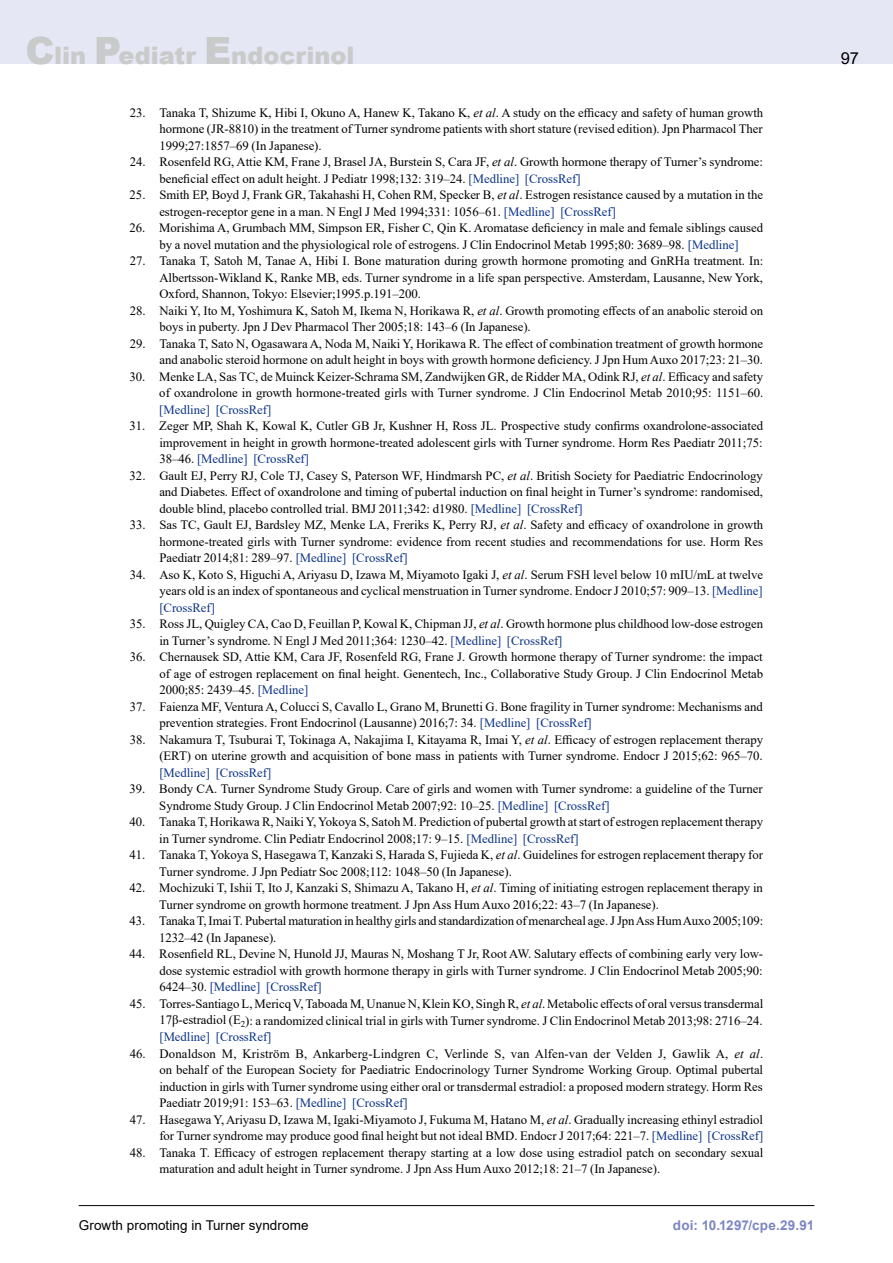
<style>
.page{position:relative;width:893px;height:1263px;background:#fff}
.page>*{position:absolute;margin:0;border:0;box-sizing:border-box;transform-origin:0 0}
.t1{font:900 24px "Arial";color:#c9caca}
.t2{font:16.5px "Arial";color:#000}
.t3{font:13.5px "Arial";letter-spacing:.01em;color:#000}
.t4{font:700 13.5px "Arial";letter-spacing:.015em;color:#7c86c1}
.t5{font:12.75px/16.5px "Times New Roman";letter-spacing:-.005em;color:#000}
.t6{font:12.75px "Times New Roman";letter-spacing:-.005em;color:#0c3388}
.s1{font-size:37.5px}
.s2{font-style:italic}
.s3{color:#0c3388}
</style>
<div class="page">
<div style="left:0;top:0;width:893px;height:64px;background:#e6e7f4"></div>
<hr style="left:79px;top:1205px;width:735px;height:1px;background:#000">
<h1 class="t1" style="left:26px;top:38px;width:330px"><span class="s1">C</span>lin <span class="s1">P</span>ediatr <span class="s1">E</span>ndocrinol</h1>
<p class="t5" style="left:159px;top:104px;width:605px;text-align:justify;text-indent:-30px">23. Tanaka T, Shizume K, Hibi I, Okuno A, Hanew K, Takano K, <span class="s2">et al</span>. A study on the efficacy and safety of human growth hormone (JR-8810) in the treatment of Turner syndrome patients with short stature (revised edition). Jpn Pharmacol Ther 1999;27:1857–69 (In Japanese).</p>
<p class="t5" style="left:159px;top:153px;width:605px;text-indent:-30px">24. Rosenfeld RG, Attie KM, Frane J, Brasel JA, Burstein S, Cara JF, <span class="s2">et al</span>. Growth hormone therapy of Turner’s syndrome: beneficial effect on adult height. J Pediatr 1998;132: 319–24. <span class="s3">[Medline] [CrossRef]</span></p>
<p class="t5" style="left:159px;top:186px;width:605px;text-indent:-30px">25. Smith EP, Boyd J, Frank GR, Takahashi H, Cohen RM, Specker B, <span class="s2">et al</span>. Estrogen resistance caused by a mutation in the estrogen-receptor gene in a man. N Engl J Med 1994;331: 1056–61. <span class="s3">[Medline] [CrossRef]</span></p>
<p class="t5" style="left:130px;top:219px;width:635px;text-align:center">26. Morishima A, Grumbach MM, Simpson ER, Fisher C, Qin K. Aromatase deficiency in male and female siblings caused by a novel mutation and the physiological role of estrogens. J Clin Endocrinol Metab 1995;80: 3689–98. <span class="s3">[Medline]</span></p>
<p class="t5" style="left:159px;top:252px;width:605px;text-align:justify;text-indent:-30px">27. Tanaka T, Satoh M, Tanae A, Hibi I. Bone maturation during growth hormone promoting and GnRHa treatment. In:<br>Albertsson-Wikland K, Ranke MB, eds. Turner syndrome in a life span perspective. Amsterdam, Lausanne, New York, Oxford, Shannon, Tokyo: Elsevier;1995.p.191–200.</p>
<p class="t5" style="left:159px;top:302px;width:605px;text-indent:-30px">28. Naiki Y, Ito M, Yoshimura K, Satoh M, Ikema N, Horikawa R, <span class="s2">et al</span>. Growth promoting effects of an anabolic steroid on boys in puberty. Jpn J Dev Pharmacol Ther 2005;18: 143–6 (In Japanese).</p>
<p class="t5" style="left:130px;top:335px;width:635px;text-align:right">29. Tanaka T, Sato N, Ogasawara A, Noda M, Naiki Y, Horikawa R. The effect of combination treatment of growth hormone and anabolic steroid hormone on adult height in boys with growth hormone deficiency. J Jpn HumAuxo 2017;23: 21–30.</p>
<p class="t5" style="left:130px;top:368px;width:635px;text-align:right">30. Menke LA, Sas TC, de Muinck Keizer-Schrama SM, Zandwijken GR, de Ridder MA, Odink RJ, <span class="s2">et al</span>. Efficacy and safety of oxandrolone in growth hormone-treated girls with Turner syndrome. J Clin Endocrinol Metab 2010;95: 1151–60.</p>
<p class="t6" style="left:159px;top:401px;width:113px">[Medline] [CrossRef]</p>
<p class="t5" style="left:159px;top:417px;width:605px;text-align:justify;text-indent:-30px">31. Zeger MP, Shah K, Kowal K, Cutler GB Jr, Kushner H, Ross JL. Prospective study confirms oxandrolone-associated improvement in height in growth hormone-treated adolescent girls with Turner syndrome. Horm Res Paediatr 2011;75:<br>38–46. <span class="s3">[Medline] [CrossRef]</span></p>
<p class="t5" style="left:159px;top:467px;width:605px;text-align:justify;text-indent:-30px">32. Gault EJ, Perry RJ, Cole TJ, Casey S, Paterson WF, Hindmarsh PC, <span class="s2">et al</span>. British Society for Paediatric Endocrinology and Diabetes. Effect of oxandrolone and timing of pubertal induction on final height in Turner’s syndrome: randomised, double blind, placebo controlled trial. BMJ 2011;342: d1980. <span class="s3">[Medline] [CrossRef]</span></p>
<p class="t5" style="left:159px;top:516px;width:605px;text-align:justify;text-indent:-30px">33. Sas TC, Gault EJ, Bardsley MZ, Menke LA, Freriks K, Perry RJ, <span class="s2">et al</span>. Safety and efficacy of oxandrolone in growth hormone-treated girls with Turner syndrome: evidence from recent studies and recommendations for use. Horm Res Paediatr 2014;81: 289–97. <span class="s3">[Medline] [CrossRef]</span></p>
<p class="t5" style="left:159px;top:566px;width:605px;text-align:justify;text-indent:-30px">34. Aso K, Koto S, Higuchi A, Ariyasu D, Izawa M, Miyamoto Igaki J, <span class="s2">et al</span>. Serum FSH level below 10 mIU/mL at twelve years old is an index of spontaneous and cyclical menstruation in Turner syndrome. Endocr J 2010;57: 909–13. <span class="s3">[Medline] [CrossRef]</span></p>
<p class="t5" style="left:159px;top:615px;width:605px;text-indent:-30px">35. Ross JL, Quigley CA, Cao D, Feuillan P, Kowal K, Chipman JJ, <span class="s2">et al</span>. Growth hormone plus childhood low-dose estrogen in Turner’s syndrome. N Engl J Med 2011;364: 1230–42. <span class="s3">[Medline] [CrossRef]</span></p>
<p class="t5" style="left:159px;top:648px;width:605px;text-align:justify;text-indent:-30px">36. Chernausek SD, Attie KM, Cara JF, Rosenfeld RG, Frane J. Growth hormone therapy of Turner syndrome: the impact of age of estrogen replacement on final height. Genentech, Inc., Collaborative Study Group. J Clin Endocrinol Metab 2000;85: 2439–45. <span class="s3">[Medline]</span></p>
<p class="t5" style="left:159px;top:698px;width:605px;text-indent:-30px">37. Faienza MF, Ventura A, Colucci S, Cavallo L, Grano M, Brunetti G. Bone fragility in Turner syndrome: Mechanisms and prevention strategies. Front Endocrinol (Lausanne) 2016;7: 34. <span class="s3">[Medline] [CrossRef]</span></p>
<p class="t5" style="left:130px;top:731px;width:635px;text-align:right">38. Nakamura T, Tsuburai T, Tokinaga A, Nakajima I, Kitayama R, Imai Y, <span class="s2">et al</span>. Efficacy of estrogen replacement therapy (ERT) on uterine growth and acquisition of bone mass in patients with Turner syndrome. Endocr J 2015;62: 965–70.</p>
<p class="t6" style="left:159px;top:764px;width:113px">[Medline] [CrossRef]</p>
<p class="t5" style="left:159px;top:780px;width:605px;text-indent:-30px">39. Bondy CA. Turner Syndrome Study Group. Care of girls and women with Turner syndrome: a guideline of the Turner<br>Syndrome Study Group. J Clin Endocrinol Metab 2007;92: 10–25. <span class="s3">[Medline] [CrossRef]</span></p>
<p class="t5" style="left:159px;top:813px;width:605px;text-indent:-30px">40. Tanaka T, Horikawa R, Naiki Y, Yokoya S, Satoh M. Prediction of pubertal growth at start of estrogen replacement therapy in Turner syndrome. Clin Pediatr Endocrinol 2008;17: 9–15. <span class="s3">[Medline] [CrossRef]</span></p>
<p class="t5" style="left:159px;top:846px;width:605px;text-indent:-30px">41. Tanaka T, Yokoya S, Hasegawa T, Kanzaki S, Harada S, Fujieda K, <span class="s2">et al</span>. Guidelines for estrogen replacement therapy for<br>Turner syndrome. J Jpn Pediatr Soc 2008;112: 1048–50 (In Japanese).</p>
<p class="t5" style="left:159px;top:879px;width:605px;text-indent:-30px">42. Mochizuki T, Ishii T, Ito J, Kanzaki S, Shimazu A, Takano H, <span class="s2">et al</span>. Timing of initiating estrogen replacement therapy in<br>Turner syndrome on growth hormone treatment. J Jpn Ass Hum Auxo 2016;22: 43–7 (In Japanese).</p>
<p class="t5" style="left:159px;top:912px;width:605px;text-indent:-30px">43. Tanaka T, Imai T. Pubertal maturation in healthy girls and standardization of menarcheal age. J Jpn Ass Hum Auxo 2005;109:<br>1232–42 (In Japanese).</p>
<p class="t5" style="left:159px;top:945px;width:605px;text-align:justify;text-indent:-30px">44. Rosenfield RL, Devine N, Hunold JJ, Mauras N, Moshang T Jr, Root AW. Salutary effects of combining early very low&shy;dose systemic estradiol with growth hormone therapy in girls with Turner syndrome. J Clin Endocrinol Metab 2005;90:<br>6424–30. <span class="s3">[Medline] [CrossRef]</span></p>
<p class="t5" style="left:159px;top:995px;width:605px;text-align:justify;text-indent:-30px">45. Torres-Santiago L, Mericq V, Taboada M, Unanue N, Klein KO, Singh R, <span class="s2">et al</span>. Metabolic effects of oral versus transdermal 17β-estradiol (E<sub>2</sub>): a randomized clinical trial in girls with Turner syndrome. J Clin Endocrinol Metab 2013;98: 2716–24. <span class="s3">[Medline] [CrossRef]</span></p>
<p class="t5" style="left:159px;top:1044px;width:605px;text-align:justify;text-indent:-30px">46. Donaldson M, Kriström B, Ankarberg-Lindgren C, Verlinde S, van Alfen-van der Velden J, Gawlik A, <span class="s2">et al</span>. on behalf of the European Society for Paediatric Endocrinology Turner Syndrome Working Group. Optimal pubertal induction in girls with Turner syndrome using either oral or transdermal estradiol: a proposed modern strategy. Horm Res Paediatr 2019;91: 153–63. <span class="s3">[Medline] [CrossRef]</span></p>
<p class="t5" style="left:130px;top:1110px;width:635px;text-align:right">47. Hasegawa Y, Ariyasu D, Izawa M, Igaki-Miyamoto J, Fukuma M, Hatano M, <span class="s2">et al</span>. Gradually increasing ethinyl estradiol for Turner syndrome may produce good final height but not ideal BMD. Endocr J 2017;64: 221–7. <span class="s3">[Medline] [CrossRef]</span></p>
<p class="t5" style="left:159px;top:1143px;width:605px;text-indent:-30px">48. Tanaka T. Efficacy of estrogen replacement therapy starting at a low dose using estradiol patch on secondary sexual maturation and adult height in Turner syndrome. J Jpn Ass Hum Auxo 2012;18: 21–7 (In Japanese).</p>
<p class="t3" style="left:79px;top:1216px;width:231px">Growth promoting in Turner syndrome</p>
<p class="t4" style="left:673px;top:1216px;width:143px">doi: 10.1297/cpe.29.91</p>
<p class="t2" style="left:841px;top:47px;width:20px">97</p>
</div>
